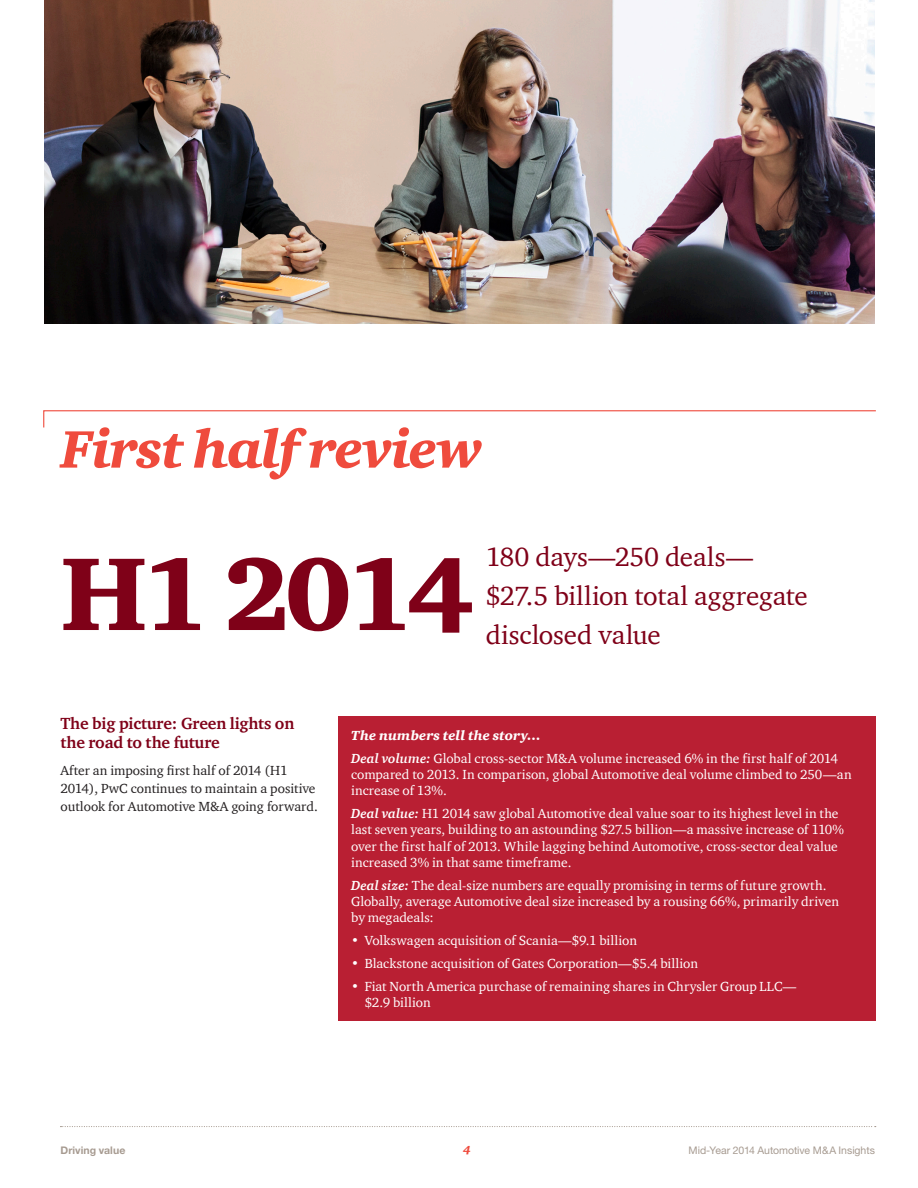
<style>
.page{position:relative;width:918px;height:1188px;background:#fff}
.page>*{position:absolute;margin:0;border:0;box-sizing:border-box;transform-origin:0 0}
.Section_title{font:900 106.05px "ITC Charter Com";letter-spacing:-.06em;color:#7f0118}
.Intro{font:italic 900 54px "ITC Charter Com";letter-spacing:-.025em;color:#ef4b3d}
.t1{font:27px/39px "ITC Charter Com";letter-spacing:-.005em;color:#7f0118}
.Body_copy__half_spac{font:700 16.5px/19.5px "ITC Charter Com";letter-spacing:-.01em;color:#7f0118}
.t2{font:13.5px/16.2px "ITC Charter Com";color:#fff}
.Body_copy__half_spac-2{font:13.5px/18px "ITC Charter Com";color:#231f20}
.t3{font:italic 900 13.5px "ITC Charter Com";letter-spacing:.01em;color:#fff}
.t4{font:italic 900 12px "ITC Charter Com";color:#ef4b3d}
.t5{font:10.5px "Helvetica Neue";letter-spacing:-.005em;color:#a79b91}
.t6{font:700 10.5px "Helvetica Neue";letter-spacing:.005em;color:#a79b91}
.s1{font-weight:700;font-style:italic}
</style>
<div class="page">
<svg style="left:60px;top:1126px;width:816px;height:1px"></svg>
<svg style="left:43px;top:410px;width:833px;height:18px"></svg>
<img style="left:44px;top:0;width:831px;height:324px">
<div style="left:338px;top:716px;width:537px;height:305px;background:#b91f33"></div>
<p class="Intro" style="left:60px;top:416px;width:424px">First half review</p>
<p class="Section_title" style="left:60px;top:529px;width:416px">H1 2014</p>
<p class="t1" style="left:486px;top:537px;width:324px">180 days—250 deals— $27.5 billion total aggregate disclosed value</p>
<p class="Body_copy__half_spac" style="left:60px;top:713px;width:235px">The big picture: Green lights on the road to the future</p>
<p class="Body_copy__half_spac-2" style="left:60px;top:761px;width:259px">After an imposing first half of 2014 (H1<br>2014), PwC continues to maintain a positive outlook for Automotive M&amp;A going forward.</p>
<p class="t3" style="left:351px;top:727px;width:191px">The numbers tell the story…</p>
<p class="t2" style="left:351px;top:750px;width:502px"><span class="s1">Deal volume:</span> Global cross-sector M&amp;A volume increased 6% in the first half of 2014 compared to 2013. In comparison, global Automotive deal volume climbed to 250—an increase of 13%.</p>
<p class="t2" style="left:351px;top:805px;width:494px"><span class="s1">Deal value:</span> H1 2014 saw global Automotive deal value soar to its highest level in the last seven years, building to an astounding $27.5 billion—a massive increase of 110% over the first half of 2013. While lagging behind Automotive, cross-sector deal value increased 3% in that same timeframe.</p>
<p class="t2" style="left:351px;top:877px;width:489px"><span class="s1">Deal size:</span> The deal-size numbers are equally promising in terms of future growth.<br>Globally, average Automotive deal size increased by a rousing 66%, primarily driven by megadeals:</p>
<p class="t2" style="left:351px;top:932px;width:287px">• Volkswagen acquisition of Scania—$9.1 billion</p>
<p class="t2" style="left:351px;top:955px;width:348px">• Blackstone acquisition of Gates Corporation—$5.4 billion</p>
<p class="t2" style="left:365px;top:978px;width:433px;text-indent:-14px">• Fiat North America purchase of remaining shares in Chrysler Group LLC— $2.9 billion</p>
<p class="t6" style="left:60px;top:1143px;width:66px">Driving value</p>
<p class="t4" style="left:463px;top:1142px;width:9px">4</p>
<p class="t5" style="left:689px;top:1144px;width:188px">Mid-Year 2014 Automotive M&amp;A Insights</p>
</div>
